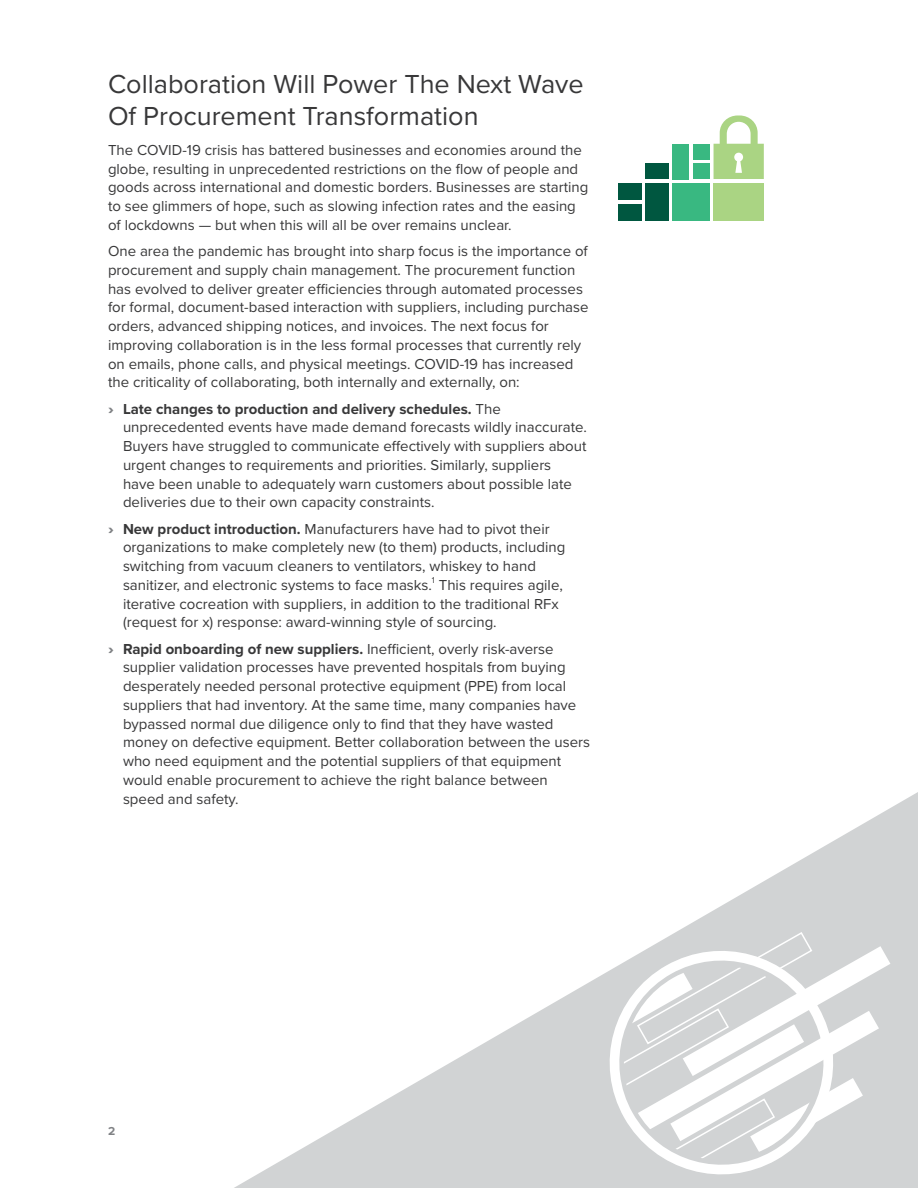
<style>
.page{position:relative;width:918px;height:1188px;background:#fff}
.page>*{position:absolute;margin:0;border:0;box-sizing:border-box;transform-origin:0 0}
.t1{font:27px/31.5px "Proxima Nova";color:#383839}
.t2{font:15px/18.8px "Proxima Nova";color:#383839}
.t3{font:700 12px "Proxima Nova";color:#808285}
.s1{font-weight:900;color:#808285}
.s2{font-weight:700}
</style>
<div class="page">
<svg style="left:234px;top:792px;width:684px;height:396px"></svg>
<svg style="left:591px;top:932px;width:259px;height:256px;background:#d7d8d9"></svg>
<div style="left:601px;top:943px;width:234px;height:240px;background:#d1d3d4"></div>
<svg style="left:607px;top:931px;width:283px;height:246px"></svg>
<div style="left:714px;top:183px;width:50px;height:37px;background:#aad483"></div>
<div style="left:672px;top:183px;width:38px;height:37px;background:#39b881"></div>
<div style="left:645px;top:183px;width:23px;height:37px;background:#005740"></div>
<div style="left:645px;top:163px;width:23px;height:16px;background:#005740"></div>
<div style="left:618px;top:204px;width:23px;height:16px;background:#005740"></div>
<div style="left:618px;top:183px;width:23px;height:17px;background:#005740"></div>
<div style="left:693px;top:163px;width:17px;height:16px;background:#39b881"></div>
<div style="left:693px;top:144px;width:17px;height:16px;background:#39b881"></div>
<div style="left:672px;top:144px;width:17px;height:35px;background:#39b881"></div>
<svg style="left:714px;top:116px;width:50px;height:63px"></svg>
<h1 class="t1" style="left:108px;top:67px;width:477px">Collaboration Will Power The Next Wave<br>Of Procurement Transformation</h1>
<p class="t2" style="left:108px;top:140px;width:482px">The COVID-19 crisis has battered businesses and economies around the globe, resulting in unprecedented restrictions on the flow of people and goods across international and domestic borders. Businesses are starting to see glimmers of hope, such as slowing infection rates and the easing of lockdowns — but when this will all be over remains unclear.</p>
<p class="t2" style="left:108px;top:241px;width:482px">One area the pandemic has brought into sharp focus is the importance of procurement and supply chain management. The procurement function has evolved to deliver greater efficiencies through automated processes for formal, document-based interaction with suppliers, including purchase orders, advanced shipping notices, and invoices. The next focus for improving collaboration is in the less formal processes that currently rely on emails, phone calls, and physical meetings. COVID-19 has increased the criticality of collaborating, both internally and externally, on:</p>
<p class="t2" style="left:123px;top:399px;width:465px;text-indent:-15px"><span class="s1">›</span> <span class="s2">Late changes to production and delivery schedules.</span> The unprecedented events have made demand forecasts wildly inaccurate.<br>Buyers have struggled to communicate effectively with suppliers about urgent changes to requirements and priorities. Similarly, suppliers have been unable to adequately warn customers about possible late deliveries due to their own capacity constraints.</p>
<p class="t2" style="left:123px;top:519px;width:444px;text-indent:-15px"><span class="s1">›</span> <span class="s2">New product introduction.</span> Manufacturers have had to pivot their organizations to make completely new (to them) products, including switching from vacuum cleaners to ventilators, whiskey to hand sanitizer, and electronic systems to face masks.<sup>1</sup> This requires agile, iterative cocreation with suppliers, in addition to the traditional RFx (request for x) response: award-winning style of sourcing.</p>
<p class="t2" style="left:123px;top:639px;width:469px;text-indent:-15px"><span class="s1">›</span> <span class="s2">Rapid onboarding of new suppliers.</span> Inefficient, overly risk-averse supplier validation processes have prevented hospitals from buying desperately needed personal protective equipment (PPE) from local suppliers that had inventory. At the same time, many companies have bypassed normal due diligence only to find that they have wasted money on defective equipment. Better collaboration between the users who need equipment and the potential suppliers of that equipment would enable procurement to achieve the right balance between speed and safety.</p>
<p class="t3" style="left:108px;top:1122px;width:9px">2</p>
</div>
